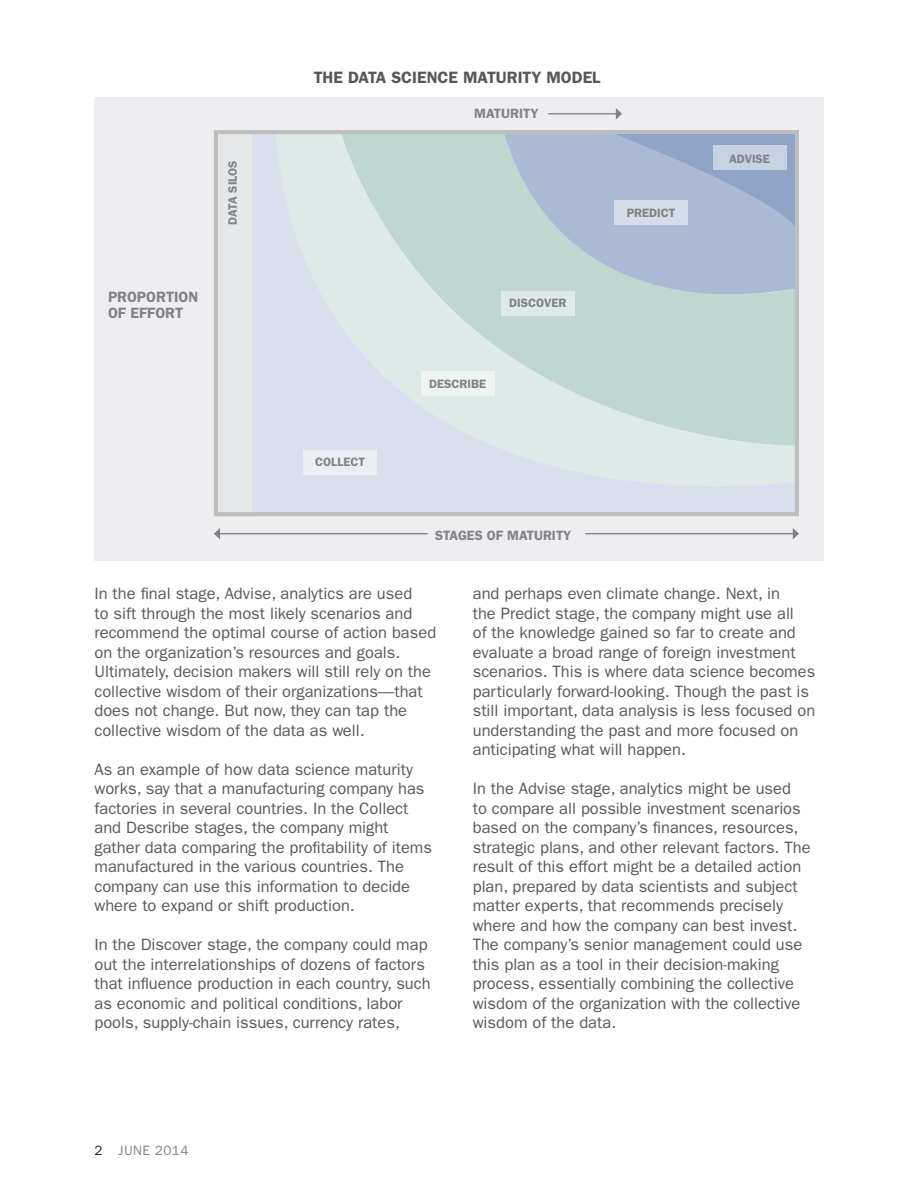
<style>
.page{position:relative;width:918px;height:1188px;background:#fff}
.page>*{position:absolute;margin:0;border:0;box-sizing:border-box;transform-origin:0 0}
.t1{font:16.5px/19.5px "ITC Franklin Gothic Std";color:#57585a}
.t2{font:600 16.5px "ITC Franklin Gothic Std";color:#57585a}
.t3{font:600 15px/16.5px "ITC Franklin Gothic Std";color:#808285}
.t4{font:600 13.5px "ITC Franklin Gothic Std";color:#808285}
.t5{font:13.5px "ITC Franklin Gothic Std";letter-spacing:.03em;color:#808285}
.t6{font:600 12.15px "ITC Franklin Gothic Std";color:#808285}
.s1{color:#231f20}
</style>
<div class="page">
<div style="left:95px;top:97px;width:729px;height:464px;background:#ececee"></div>
<svg style="left:247px;top:135px;width:547px;height:404px"></svg>
<div style="left:214px;top:130px;width:37px;height:386px;background:#e6e7e9"></div>
<div style="left:214px;top:130px;width:585px;height:386px;border:4px solid #bdbfbf"></div>
<hr style="left:548px;top:113px;width:69px;height:1px;background:#808285">
<svg style="left:616px;top:108px;width:6px;height:11px"></svg>
<hr style="left:585px;top:533px;width:208px;height:1px;background:#808285">
<svg style="left:793px;top:528px;width:6px;height:11px"></svg>
<hr style="left:219px;top:533px;width:209px;height:1px;background:#808285">
<svg style="left:214px;top:528px;width:6px;height:11px"></svg>
<div style="left:421px;top:371px;width:74px;height:25px;background:#eef4f2"></div>
<div style="left:501px;top:291px;width:74px;height:24px;background:#deeae7"></div>
<div style="left:614px;top:200px;width:74px;height:25px;background:#d4dce9"></div>
<div style="left:713px;top:146px;width:74px;height:24px;background:#c6d1e2"></div>
<div style="left:303px;top:450px;width:74px;height:24px;background:#ebeef5"></div>
<p class="t2" style="left:314px;top:68px;width:288px">THE DATA SCIENCE MATURITY MODEL</p>
<p class="t3" style="left:108px;top:288px;width:92px">PROPORTION<br>OF EFFORT</p>
<p class="t6" style="left:225px;top:225px;width:66px;rotate:-90deg">DATA SILOS</p>
<p class="t6" style="left:315px;top:455px;width:51px">COLLECT</p>
<p class="t4" style="left:474px;top:106px;width:66px">MATURITY</p>
<p class="t6" style="left:509px;top:296px;width:59px">DISCOVER</p>
<p class="t6" style="left:429px;top:376px;width:59px">DESCRIBE</p>
<p class="t6" style="left:627px;top:205px;width:50px">PREDICT</p>
<p class="t6" style="left:729px;top:151px;width:42px">ADVISE</p>
<p class="t4" style="left:435px;top:527px;width:138px">STAGES OF MATURITY</p>
<p class="t1" style="left:94px;top:585px;width:343px">In the inal stage, Advise, analytics are used<br>to sift through the most likely scenarios and recommend the optimal course of action based on the organization’s resources and goals.<br>Ultimately, decision makers will still rely on the collective wisdom of their organizations—that does not change. But now, they can tap the collective wisdom of the data as well.</p>
<p class="t1" style="left:94px;top:761px;width:339px">As an example of how data science maturity works, say that a manufacturing company has factories in several countries. In the Collect and Describe stages, the company might gather data comparing the proitability of items manufactured in the various countries. The company can use this information to decide where to expand or shift production.</p>
<p class="t1" style="left:94px;top:936px;width:338px">In the Discover stage, the company could map out the interrelationships of dozens of factors that inluence production in each country, such as economic and political conditions, labor pools, supply-chain issues, currency rates,</p>
<p class="t1" style="left:473px;top:585px;width:344px">and perhaps even climate change. Next, in<br>the Predict stage, the company might use all<br>of the knowledge gained so far to create and evaluate a broad range of foreign investment scenarios. This is where data science becomes particularly forward-looking. Though the past is still important, data analysis is less focused on understanding the past and more focused on anticipating what will happen.</p>
<p class="t1" style="left:473px;top:780px;width:339px">In the Advise stage, analytics might be used<br>to compare all possible investment scenarios based on the company’s inances, resources, strategic plans, and other relevant factors. The result of this effort might be a detailed action plan, prepared by data scientists and subject matter experts, that recommends precisely where and how the company can best invest.<br>The company’s senior management could use this plan as a tool in their decision-making process, essentially combining the collective wisdom of the organization with the collective wisdom of the data.</p>
<p class="t5" style="left:94px;top:1145px;width:95px"><span class="s1">2</span> JUNE 2014</p>
</div>
